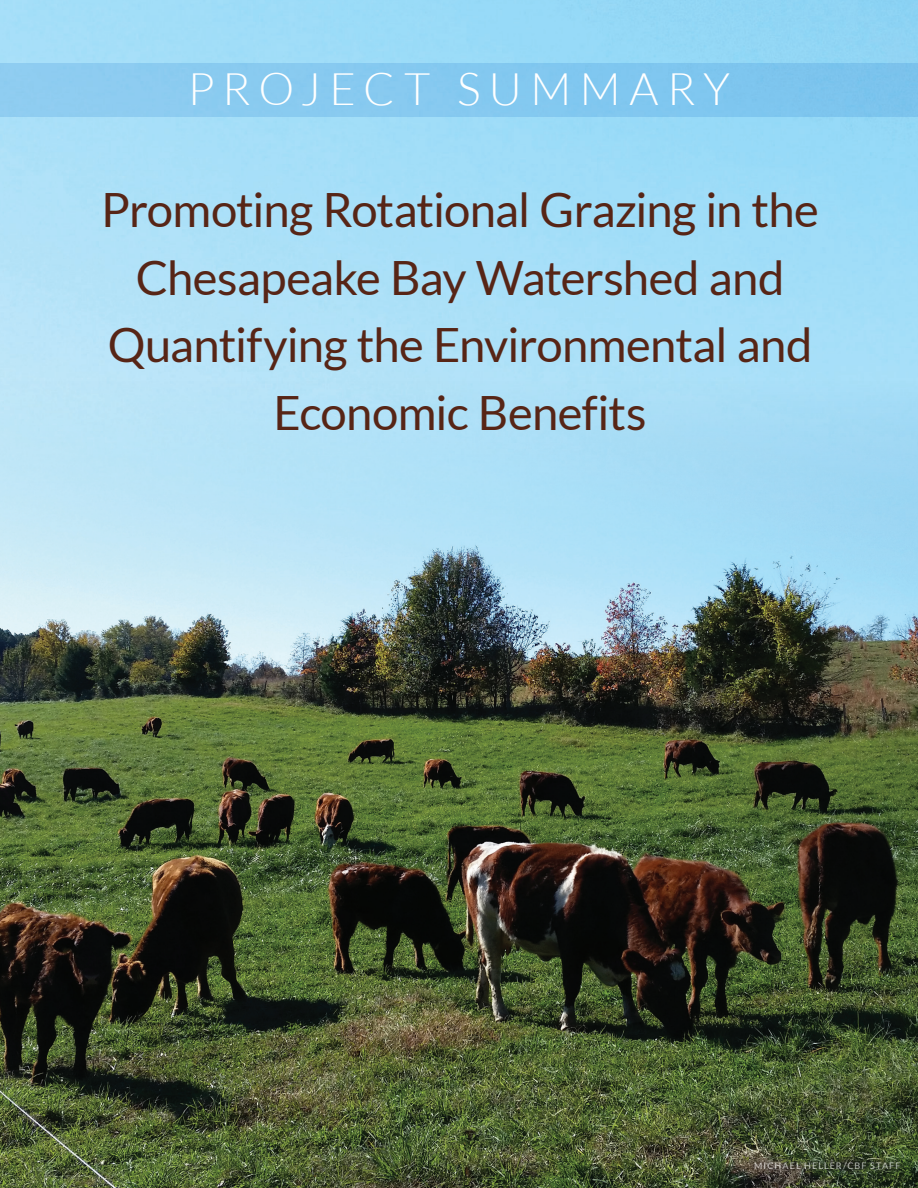
<style>
.page{position:relative;width:918px;height:1188px;background:#fff}
.page>*{position:absolute;margin:0;border:0;box-sizing:border-box;transform-origin:0 0}
.t1{font:47.25px/67.5px "Lato";letter-spacing:-.02em;color:#572516;text-align:center}
.t2{font:300 45px "Lato";letter-spacing:.185em;color:#fff}
.t3{font:9px "Lato";letter-spacing:.12em;color:#fff}
</style>
<div class="page">
<img style="left:0;top:580px;width:918px;height:608px">
<img style="left:0;top:0;width:918px;height:580px">
<div style="left:0;top:63px;width:918px;height:54px;background:#84c9f0"></div>
<div style="left:747px;top:1154px;width:161px;height:23px;background:#231f20;opacity:.75"></div>
<p class="t2" style="left:188px;top:65px;width:544px">PROJECT SUMMARY</p>
<p class="t1" style="left:101px;top:176px;width:719px">Promoting Rotational Grazing in the<br>Chesapeake Bay Watershed and<br>Quantifying the Environmental and<br>Economic Benefits</p>
<p class="t3" style="left:754px;top:1161px;width:148px">MICHAEL HELLER/CBF STAFF</p>
</div>
